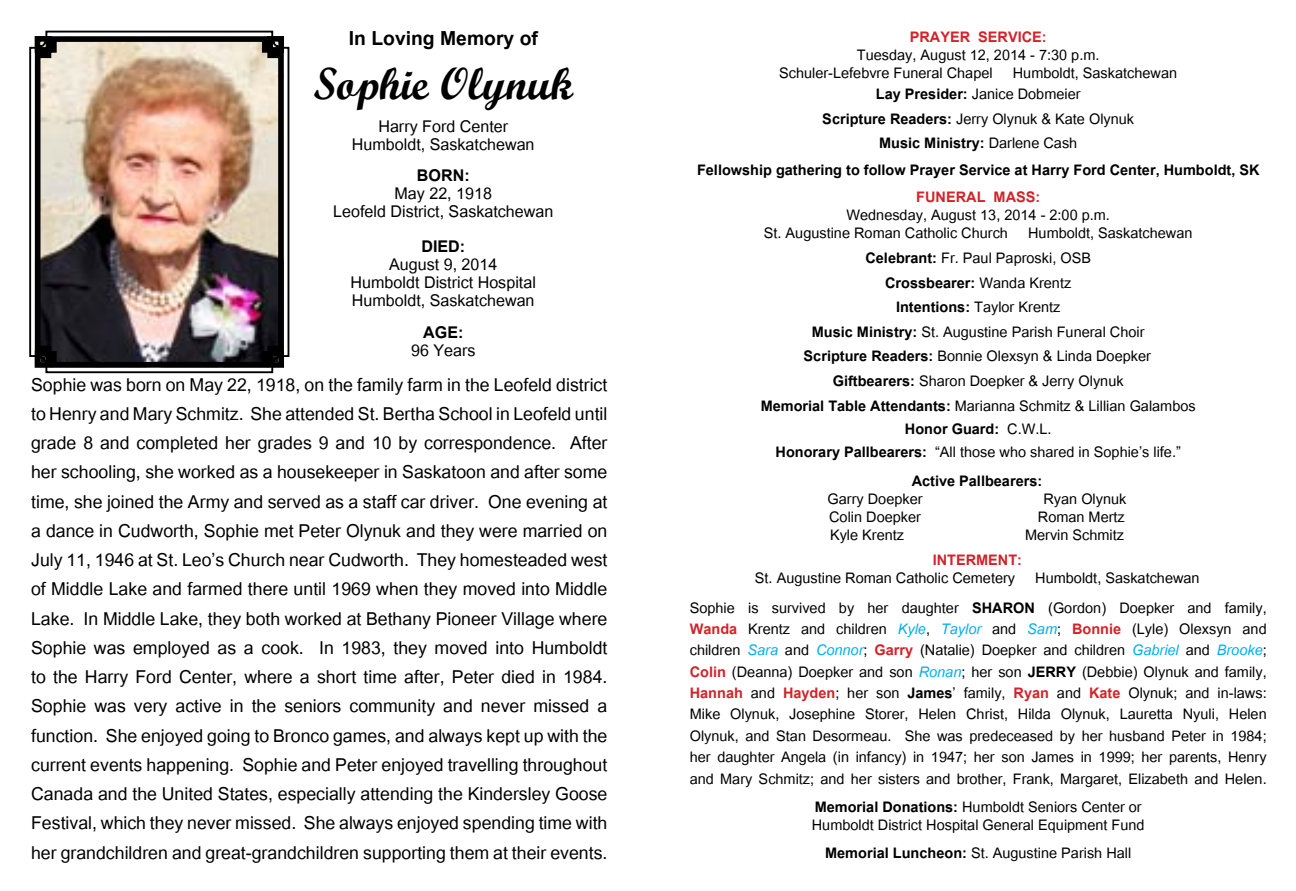
<style>
.page{position:relative;width:1296px;height:891px;background:#fff}
.page>*{position:absolute;margin:0;border:0;box-sizing:border-box;transform-origin:0 0}
.t1{font:45px "Script MT Bold";color:#000}
.t2{font:700 27px "Utsaah";color:#000}
.t3{font:24.75px/29.2px "Utsaah";color:#000;text-align:justify}
.t4{font:22.5px/18px "Utsaah";color:#000;text-align:center}
.t5{font:700 22.5px "Utsaah";color:#000}
.t6{font:20.25px/21.4px "Utsaah";color:#000;text-align:center}
.t7{font:700 20.25px/26.8px "Utsaah";color:#000;text-align:center}
.t8{font:700 20.25px "Utsaah";color:#d2232a}
.s1{font-weight:700}
.s2{font-weight:400}
.s3{font-weight:700;color:#d2232a}
.s4{font-style:italic;color:#00aeef}
</style>
<div class="page">
<svg style="left:29px;top:30px;width:261px;height:344px"></svg>
<img style="left:32px;top:33px;width:255px;height:338px">
<h2 class="t2" style="left:349px;top:25px;width:191px">In Loving Memory of</h2>
<h1 class="t1" style="left:314px;top:56px;width:261px">Sophie Olynuk</h1>
<p class="t4" style="left:352px;top:119px;width:184px">Harry Ford Center<br>Humboldt, Saskatchewan</p>
<p class="t5" style="left:417px;top:164px;width:54px">BORN:</p>
<p class="t4" style="left:333px;top:186px;width:222px">May 22, 1918<br>Leofeld District, Saskatchewan</p>
<p class="t5" style="left:421px;top:235px;width:45px">DIED:</p>
<p class="t4" style="left:351px;top:257px;width:187px">August 9, 2014<br>Humboldt District Hospital<br>Humboldt, Saskatchewan</p>
<p class="t5" style="left:423px;top:322px;width:42px">AGE:</p>
<p class="t4" style="left:411px;top:344px;width:66px">96 Years</p>
<p class="t3" style="left:31px;top:371px;width:578px">Sophie was born on May 22, 1918, on the family farm in the Leofeld district to Henry and Mary Schmitz. She attended St. Bertha School in Leofeld until grade 8 and completed her grades 9 and 10 by correspondence. After her schooling, she worked as a housekeeper in Saskatoon and after some time, she joined the Army and served as a staff car driver. One evening at a dance in Cudworth, Sophie met Peter Olynuk and they were married on July 11, 1946 at St. Leo’s Church near Cudworth. They homesteaded west of Middle Lake and farmed there until 1969 when they moved into Middle Lake. In Middle Lake, they both worked at Bethany Pioneer Village where Sophie was employed as a cook. In 1983, they moved into Humboldt to the Harry Ford Center, where a short time after, Peter died in 1984.<br>Sophie was very active in the seniors community and never missed a function. She enjoyed going to Bronco games, and always kept up with the current events happening. Sophie and Peter enjoyed travelling throughout Canada and the United States, especially attending the Kindersley Goose Festival, which they never missed. She always enjoyed spending time with her grandchildren and great-grandchildren supporting them at their events.</p>
<p class="t8" style="left:910px;top:27px;width:139px">PRAYER SERVICE:</p>
<p class="t6" style="left:779px;top:47px;width:400px;line-height:18px">Tuesday, August 12, 2014 - 7:30 p.m.<br>Schuler-Lefebvre Funeral Chapel Humboldt, Saskatchewan</p>
<p class="t6" style="left:822px;top:83px;width:313px;line-height:24.8px"><span class="s1">Lay Presider:</span> Janice Dobmeier<br><span class="s1">Scripture Readers:</span> Jerry Olynuk &amp; Kate Olynuk</p>
<p class="t7" style="left:697px;top:130px;width:564px">Music Ministry: <span class="s2">Darlene Cash<br></span>Fellowship gathering to follow Prayer Service at Harry Ford Center, Humboldt, SK</p>
<p class="t8" style="left:916px;top:187px;width:126px">FUNERAL MASS:</p>
<p class="t6" style="left:764px;top:208px;width:430px;line-height:18px">Wednesday, August 13, 2014 - 2:00 p.m.<br>St. Augustine Roman Catholic Church Humboldt, Saskatchewan</p>
<p class="t6" style="left:865px;top:247px;width:227px;line-height:24.8px"><span class="s1">Celebrant:</span> Fr. Paul Paproski, OSB<br><span class="s1">Crossbearer:</span> Wanda Krentz</p>
<p class="t6" style="left:812px;top:296px;width:334px;line-height:24.5px"><span class="s1">Intentions:</span> Taylor Krentz<br><span class="s1">Music Ministry:</span> St. Augustine Parish Funeral Choir</p>
<p class="t6" style="left:761px;top:371px;width:437px;line-height:24.5px"><span class="s1">Giftbearers:</span> Sharon Doepker &amp; Jerry Olynuk<br><span class="s1">Memorial Table Attendants:</span> Marianna Schmitz &amp; Lillian Galambos</p>
<p class="t6" style="left:804px;top:347px;width:349px"><span class="s1">Scripture Readers:</span> Bonnie Olexsyn &amp; Linda Doepker</p>
<p class="t7" style="left:905px;top:417px;width:148px">Honor Guard: <span class="s2">C.W.L.</span></p>
<p class="t6" style="left:776px;top:443px;width:407px"><span class="s1">Honorary Pallbearers:</span> “All those who shared in Sophie’s life.”</p>
<p class="t7" style="left:912px;top:469px;width:132px">Active Pallbearers:</p>
<p class="t6" style="left:828px;top:490px;width:97px">Garry Doepker</p>
<p class="t6" style="left:1044px;top:490px;width:84px">Ryan Olynuk</p>
<p class="t6" style="left:829px;top:508px;width:93px">Colin Doepker</p>
<p class="t6" style="left:1038px;top:508px;width:88px">Roman Mertz</p>
<p class="t6" style="left:830px;top:526px;width:76px">Kyle Krentz</p>
<p class="t6" style="left:1025px;top:526px;width:101px">Mervin Schmitz</p>
<p class="t8" style="left:933px;top:550px;width:91px">INTERMENT:</p>
<p class="t6" style="left:755px;top:569px;width:446px">St. Augustine Roman Catholic Cemetery Humboldt, Saskatchewan</p>
<p class="t6" style="left:690px;top:598px;width:579px;text-align:justify">Sophie is survived by her daughter <span class="s1">SHARON</span> (Gordon) Doepker and family, <span class="s3">Wanda</span> Krentz and children <span class="s4">Kyle</span>, <span class="s4">Taylor</span> and <span class="s4">Sam</span>; <span class="s3">Bonnie</span> (Lyle) Olexsyn and children <span class="s4">Sara</span> and <span class="s4">Connor</span>; <span class="s3">Garry</span> (Natalie) Doepker and children <span class="s4">Gabriel</span> and <span class="s4">Brooke</span>; <span class="s3">Colin</span> (Deanna) Doepker and son <span class="s4">Ronan</span>; her son <span class="s1">JERRY</span> (Debbie) Olynuk and family, <span class="s3">Hannah</span> and <span class="s3">Hayden</span>; her son <span class="s1">James</span>’ family, <span class="s3">Ryan</span> and <span class="s3">Kate</span> Olynuk; and in-laws:<br>Mike Olynuk, Josephine Storer, Helen Christ, Hilda Olynuk, Lauretta Nyuli, Helen Olynuk, and Stan Desormeau. She was predeceased by her husband Peter in 1984; her daughter Angela (in infancy) in 1947; her son James in 1999; her parents, Henry and Mary Schmitz; and her sisters and brother, Frank, Margaret, Elizabeth and Helen.</p>
<p class="t6" style="left:812px;top:800px;width:334px;line-height:18px;text-align:left"><span class="s1">Memorial Donations:</span> Humboldt Seniors Center or<br>Humboldt District Hospital General Equipment Fund</p>
<p class="t6" style="left:825px;top:843px;width:308px"><span class="s1">Memorial Luncheon:</span> St. Augustine Parish Hall</p>
</div>
